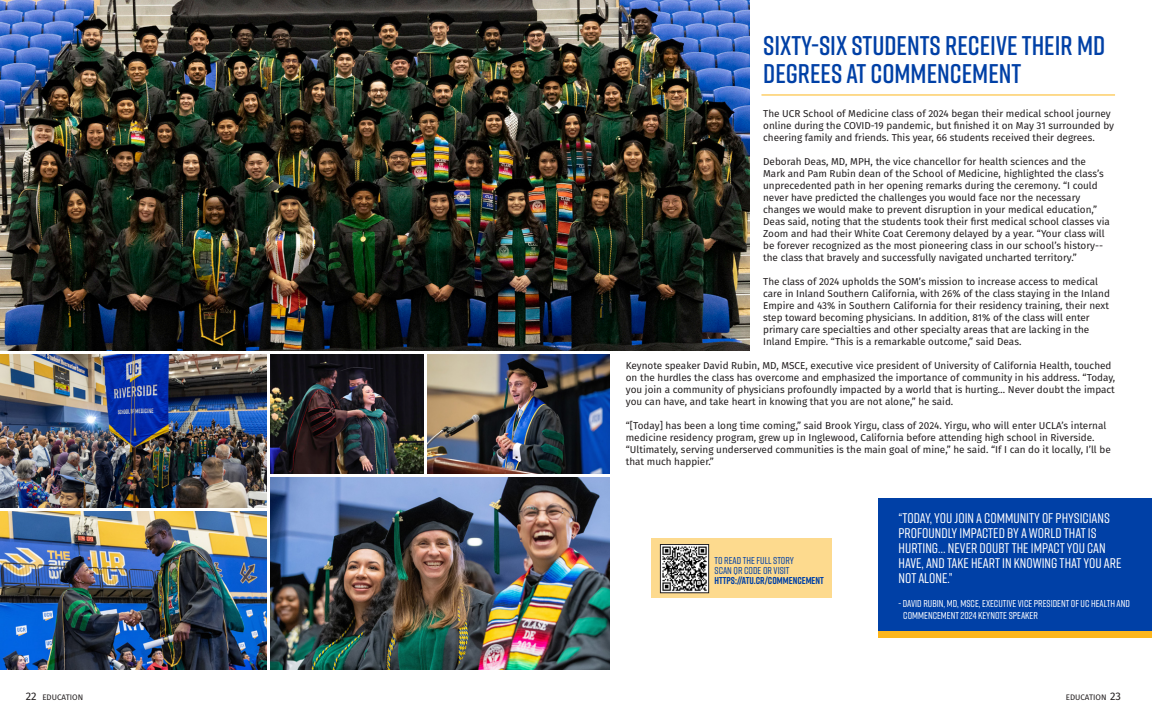
<style>
.page{position:relative;width:1152px;height:720px;background:#fff}
.page>*{position:absolute;margin:0;border:0;box-sizing:border-box;transform-origin:0 0}
.Ttile{font:600 27px/28px "Rift";color:#0040a6}
.Quote_Main{font:500 14px/15px "Rift";color:#fff}
.Paragraph_Style_1{font:10px/12px "Fira Sans";color:#231f20}
.Quote_signature{font:500 10px/12px "Rift";color:#fff}
.Links{font:500 10px "Rift";color:#0040a6}
.Links-2{font:700 10px "Rift";color:#0040a6}
.Page_Title{font:8px "Fira Sans";color:#231f20}
.s1{font-size:11px}
</style>
<div class="page">
<img style="left:0;top:0;width:750px;height:351px">
<img style="left:427px;top:355px;width:183px;height:118px">
<img style="left:270px;top:355px;width:153px;height:118px">
<img style="left:0;top:355px;width:266px;height:152px">
<img style="left:271px;top:477px;width:339px;height:192px">
<img style="left:0;top:512px;width:266px;height:157px">
<div style="left:878px;top:624px;width:274px;height:14px;background:#fcb61d"></div>
<div style="left:878px;top:498px;width:274px;height:133px;background:#0040a6"></div>
<hr style="left:761px;top:94px;width:354px;height:1px;background:#fcb61d">
<div style="left:652px;top:538px;width:180px;height:60px;background:#fdda8e"></div>
<img style="left:662px;top:546px;width:45px;height:45px">
<div style="left:660px;top:544px;width:49px;height:49px;border:1px solid #231f20"></div>
<p class="Ttile" style="left:763px;top:31px;width:344px">SIXTY-SIX STUDENTS RECEIVE THEIR MD<br>DEGREES AT COMMENCEMENT</p>
<p class="Paragraph_Style_1" style="left:763px;top:107px;width:353px">The UCR School of Medicine class of 2024 began their medical school journey online during the COVID-19 pandemic, but finished it on May 31 surrounded by cheering family and friends. This year, 66 students received their degrees.</p>
<p class="Paragraph_Style_1" style="left:763px;top:155px;width:348px">Deborah Deas, MD, MPH, the vice chancellor for health sciences and the Mark and Pam Rubin dean of the School of Medicine, highlighted the class’s unprecedented path in her opening remarks during the ceremony. “I could never have predicted the challenges you would face nor the necessary changes we would make to prevent disruption in your medical education,” Deas said, noting that the students took their first medical school classes via Zoom and had their White Coat Ceremony delayed by a year. “Your class will be forever recognized as the most pioneering class in our school’s history-- the class that bravely and successfully navigated uncharted territory.”</p>
<p class="Paragraph_Style_1" style="left:763px;top:275px;width:348px">The class of 2024 upholds the SOM’s mission to increase access to medical care in Inland Southern California, with 26% of the class staying in the Inland Empire and 43% in Southern California for their residency training, their next step toward becoming physicians. In addition, 81% of the class will enter primary care specialties and other specialty areas that are lacking in the Inland Empire. “This is a remarkable outcome,” said Deas.</p>
<p class="Paragraph_Style_1" style="left:626px;top:359px;width:491px">Keynote speaker David Rubin, MD, MSCE, executive vice president of University of California Health, touched on the hurdles the class has overcome and emphasized the importance of community in his address. “Today, you join a community of physicians profoundly impacted by a world that is hurting… Never doubt the impact you can have, and take heart in knowing that you are not alone,” he said.</p>
<p class="Paragraph_Style_1" style="left:626px;top:419px;width:487px">“[Today] has been a long time coming,” said Brook Yirgu, class of 2024. Yirgu, who will enter UCLA’s internal medicine residency program, grew up in Inglewood, California before attending high school in Riverside. “Ultimately, serving underserved communities is the main goal of mine,” he said. “If I can do it locally, I’ll be that much happier.”</p>
<p class="Links" style="left:715px;top:553px;width:81px">TO READ THE FULL STORY</p>
<p class="Links" style="left:715px;top:563px;width:77px">SCAN QR CODE OR VISIT</p>
<p class="Links-2" style="left:715px;top:573px;width:111px">HTTPS://ATU.CR/COMMENCEMENT</p>
<p class="Quote_Main" style="left:899px;top:510px;width:224px">“TODAY, YOU JOIN A COMMUNITY OF PHYSICIANS PROFOUNDLY IMPACTED BY A WORLD THAT IS HURTING… NEVER DOUBT THE IMPACT YOU CAN HAVE, AND TAKE HEART IN KNOWING THAT YOU ARE NOT ALONE.”</p>
<p class="Quote_signature" style="left:903px;top:597px;width:228px;text-indent:-5px">- DAVID RUBIN, MD, MSCE, EXECUTIVE VICE PRESIDENT OF UC HEALTH AND<br>COMMENCEMENT 2024 KEYNOTE SPEAKER</p>
<p class="Page_Title" style="left:26px;top:691px;width:59px"><span class="s1">22</span> EDUCATION</p>
<p class="Page_Title" style="left:1066px;top:691px;width:57px">EDUCATION <span class="s1">23</span></p>
</div>
